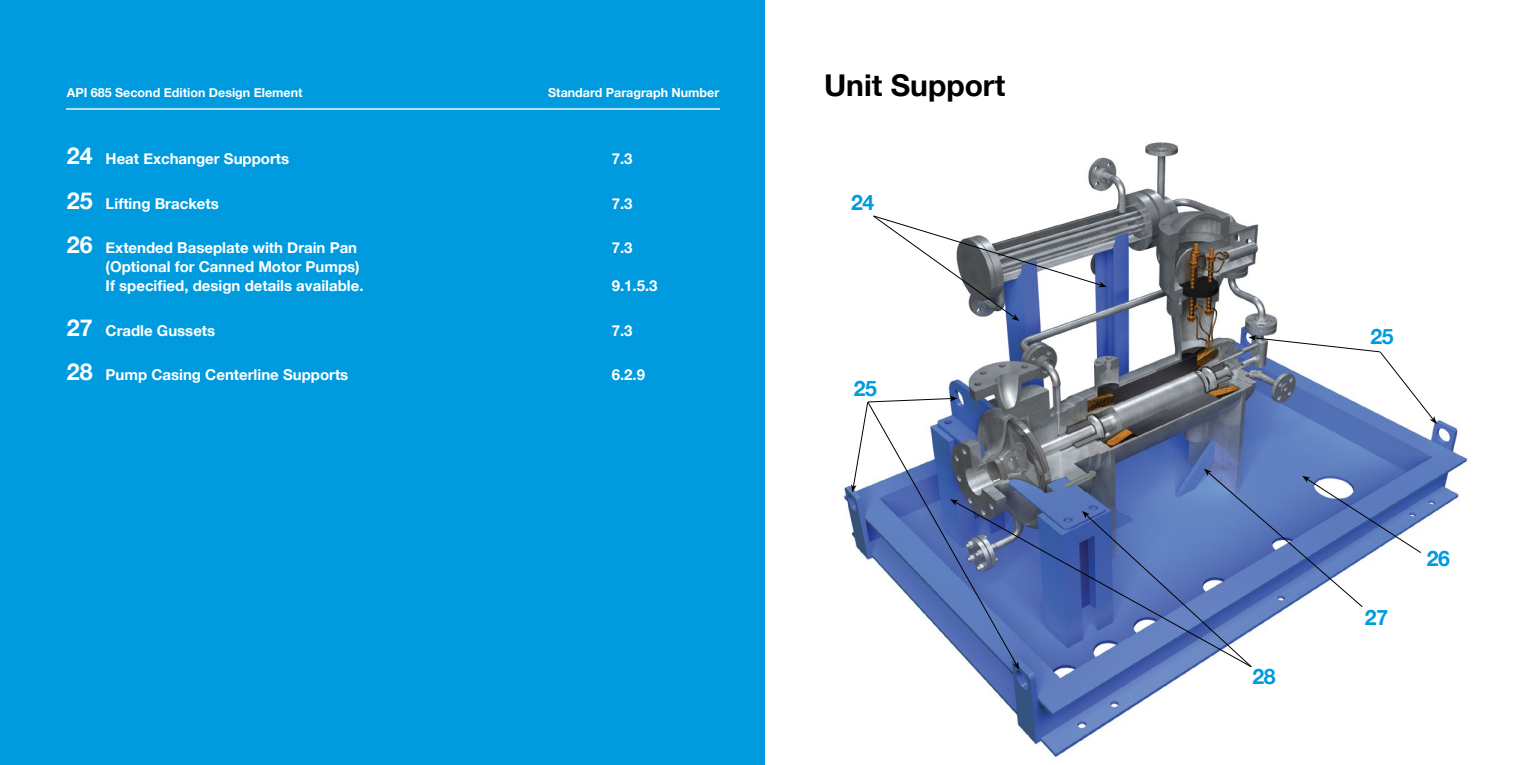
<style>
.page{position:relative;width:1530px;height:765px;background:#fff}
.page>*{position:absolute;margin:0;border:0;box-sizing:border-box;transform-origin:0 0}
.t1{font:700 30px "Helvetica Neue";color:#000}
.t2{font:700 21.25px "Helvetica Neue";letter-spacing:-.02em;color:#009bde}
.t3{font:700 15px/18.8px "Helvetica Neue";color:#fff}
.t4{font:700 12.5px "Helvetica Neue";color:#fff}
.s1{font-size:23.25px}
</style>
<div class="page">
<div style="left:0;top:0;width:765px;height:765px;background:#009bde"></div>
<hr style="left:67px;top:108px;width:653px;height:1px;background:#b3e1f5">
<img style="left:843px;top:142px;width:625px;height:616px">
<svg style="left:873px;top:215px;width:234px;height:106px"></svg>
<svg style="left:1248px;top:335px;width:189px;height:89px"></svg>
<svg style="left:1082px;top:469px;width:340px;height:199px"></svg>
<svg style="left:1019px;top:501px;width:233px;height:167px;background:#5873b3"></svg>
<svg style="left:851px;top:396px;width:168px;height:274px"></svg>
<p class="t4" style="left:67px;top:82px;width:237px">API 685 Second Edition Design Element</p>
<p class="t4" style="left:548px;top:82px;width:173px">Standard Paragraph Number</p>
<p class="t3" style="left:67px;top:149px;width:224px"><span class="s1">24</span> Heat Exchanger Supports</p>
<p class="t3" style="left:612px;top:149px;width:22px">7.3</p>
<p class="t3" style="left:67px;top:194px;width:154px"><span class="s1">25</span> Lifting Brackets</p>
<p class="t3" style="left:612px;top:194px;width:22px">7.3</p>
<p class="t3" style="left:67px;top:239px;width:292px"><span class="s1">26</span> Extended Baseplate with Drain Pan</p>
<p class="t3" style="left:612px;top:239px;width:22px">7.3</p>
<p class="t3" style="left:106px;top:258px;width:259px">(Optional for Canned Motor Pumps)<br>If specified, design details available.</p>
<p class="t3" style="left:612px;top:276px;width:47px">9.1.5.3</p>
<p class="t3" style="left:67px;top:321px;width:150px"><span class="s1">27</span> Cradle Gussets</p>
<p class="t3" style="left:612px;top:321px;width:22px">7.3</p>
<p class="t3" style="left:67px;top:366px;width:283px"><span class="s1">28</span> Pump Casing Centerline Supports</p>
<p class="t3" style="left:612px;top:366px;width:35px">6.2.9</p>
<h1 class="t1" style="left:824px;top:61px;width:183px">Unit Support</h1>
<h2 class="t2" style="left:851px;top:186px;width:25px">24</h2>
<h2 class="t2" style="left:854px;top:371px;width:25px">25</h2>
<h2 class="t2" style="left:1252px;top:660px;width:25px">28</h2>
<h2 class="t2" style="left:1370px;top:320px;width:25px">25</h2>
<h2 class="t2" style="left:1365px;top:601px;width:25px">27</h2>
<h2 class="t2" style="left:1427px;top:542px;width:25px">26</h2>
</div>
